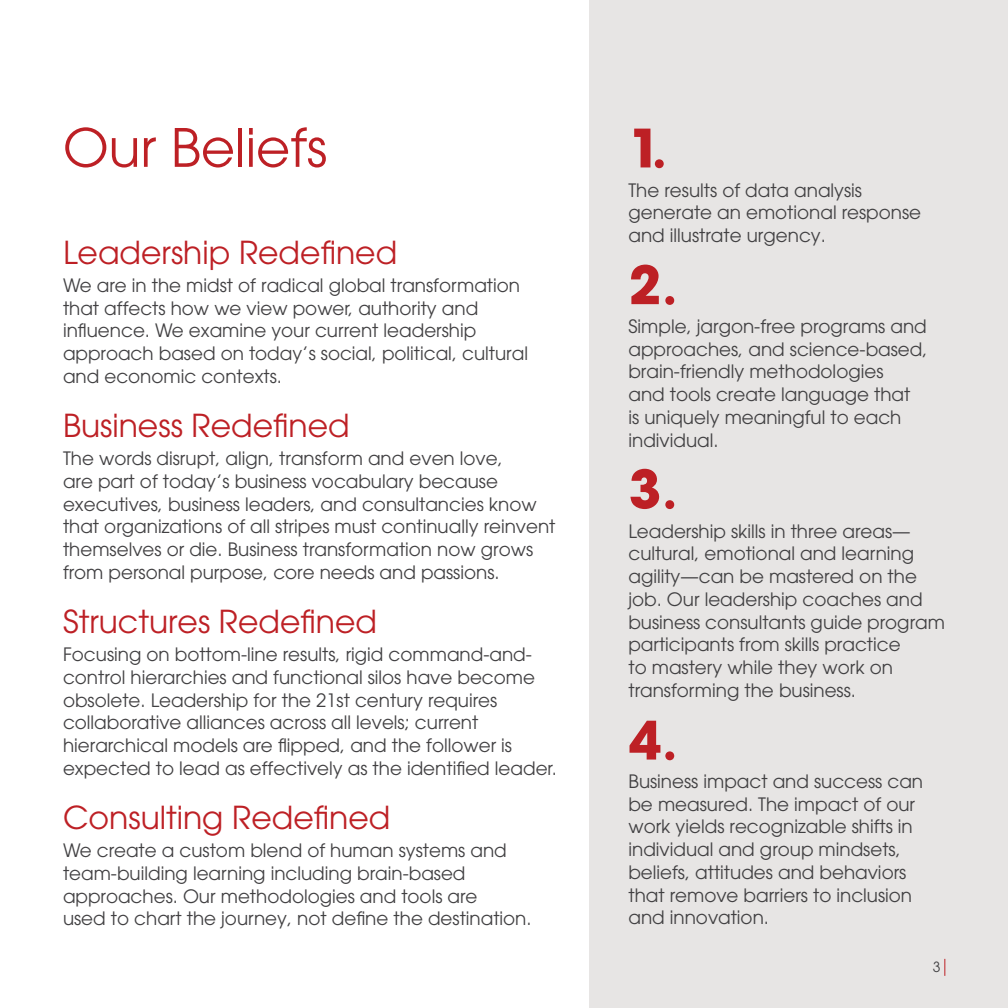
<style>
.page{position:relative;width:1008px;height:1008px;background:#fff}
.page>*{position:absolute;margin:0;border:0;box-sizing:border-box;transform-origin:0 0}
.t1{font:52.5px "Avant Garde";color:#bd2025}
.t2{font:700 52.5px "Avant Garde";color:#bd2025}
.t3{font:31.5px "Avant Garde";color:#bd2025}
.t4{font:18.38px/22.8px "Avant Garde";color:#414042}
.t5{font:14px "Avant Garde";color:#414042}
.s1{font-family:"Times"}
</style>
<div class="page">
<div style="left:590px;top:0;width:418px;height:1008px;background:#e7e5e4"></div>
<svg style="left:944px;top:959px;width:1px;height:17px"></svg>
<h1 class="t1" style="left:63px;top:117px;width:266px">Our Beliefs</h1>
<h2 class="t3" style="left:63px;top:234px;width:336px">Leadership Redefined</h2>
<p class="t4" style="left:63px;top:274px;width:467px">We are in the midst of radical global transformation that affects how we view power, authority and influence. We examine your current leadership approach based on today’s social, political, cultural and economic contexts.</p>
<h2 class="t3" style="left:63px;top:407px;width:288px">Business Redefined</h2>
<p class="t4" style="left:63px;top:447px;width:494px">The words disrupt, align, transform and even love,<br>are part of today’s business vocabulary because executives, business leaders, and consultancies know that organizations of all stripes must continually reinvent themselves or die. Business transformation now grows from personal purpose, core needs and passions.</p>
<h2 class="t3" style="left:63px;top:603px;width:316px">Structures Redefined</h2>
<p class="t4" style="left:63px;top:643px;width:495px">Focusing on bottom-line results, rigid command-and&shy;control hierarchies and functional silos have become obsolete. Leadership for the 21st century requires collaborative alliances across all levels; current hierarchical models are flipped, and the follower is expected to lead as effectively as the identified leader.</p>
<h2 class="t3" style="left:63px;top:799px;width:329px">Consulting Redefined</h2>
<p class="t4" style="left:63px;top:839px;width:470px">We create a custom blend of human systems and team-building learning including brain-based approaches. Our methodologies and tools are<br>used to chart the journey, not define the destination.</p>
<h1 class="t2" style="left:629px;top:114px;width:37px">1<span class="s1">.</span></h1>
<p class="t4" style="left:628px;top:178px;width:294px">The results of data analysis generate an emotional response and illustrate urgency.</p>
<h1 class="t2" style="left:629px;top:251px;width:47px">2<span class="s1">.</span></h1>
<p class="t4" style="left:628px;top:315px;width:301px">Simple, jargon-free programs and approaches, and science-based, brain-friendly methodologies<br>and tools create language that<br>is uniquely meaningful to each individual.</p>
<h1 class="t2" style="left:629px;top:455px;width:47px">3<span class="s1">.</span></h1>
<p class="t4" style="left:628px;top:520px;width:318px">Leadership skills in three areas— cultural, emotional and learning agility—can be mastered on the job. Our leadership coaches and business consultants guide program participants from skills practice<br>to mastery while they work on transforming the business.</p>
<h1 class="t2" style="left:629px;top:706px;width:47px">4<span class="s1">.</span></h1>
<p class="t4" style="left:628px;top:770px;width:296px">Business impact and success can be measured. The impact of our work yields recognizable shifts in individual and group mindsets, beliefs, attitudes and behaviors that remove barriers to inclusion and innovation.</p>
<p class="t5" style="left:933px;top:959px;width:9px">3</p>
</div>
